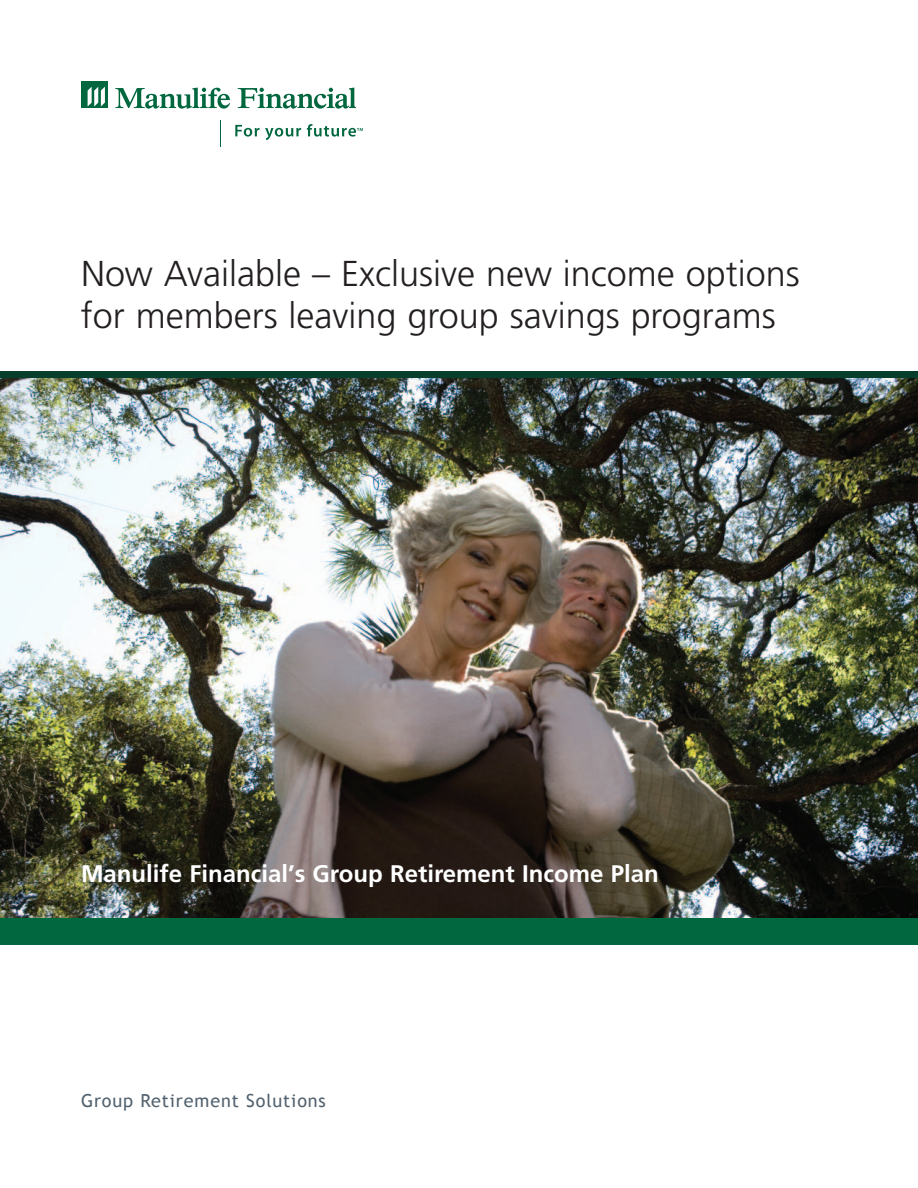
<style>
.page{position:relative;width:918px;height:1188px;background:#fff}
.page>*{position:absolute;margin:0;border:0;box-sizing:border-box;transform-origin:0 0}
.t1{font:300 36px/42px "Frutiger";color:#231f20}
.t2{font:700 24px "Frutiger";color:#fff}
.t3{font:18px "Trebuchet MS";letter-spacing:.05em;color:#52626f}
</style>
<div class="page">
<svg style="left:115px;top:88px;width:115px;height:21px"></svg>
<svg style="left:238px;top:88px;width:118px;height:21px"></svg>
<div style="left:81px;top:81px;width:27px;height:27px;background:#00673e"></div>
<svg style="left:88px;top:87px;width:17px;height:20px"></svg>
<svg style="left:220px;top:120px;width:1px;height:27px"></svg>
<svg style="left:235px;top:125px;width:24px;height:12px"></svg>
<svg style="left:265px;top:128px;width:36px;height:12px"></svg>
<svg style="left:307px;top:124px;width:56px;height:13px"></svg>
<div style="left:0;top:371px;width:918px;height:7px;background:#083f2c"></div>
<img style="left:0;top:378px;width:918px;height:540px">
<div style="left:0;top:918px;width:918px;height:27px;background:#00673e"></div>
<p class="t1" style="left:81px;top:255px;width:720px">Now Available – Exclusive new income options for members leaving group savings programs</p>
<p class="t2" style="left:81px;top:864px;width:579px">Manulife Financial’s Group Retirement Income Plan</p>
<p class="t3" style="left:81px;top:1090px;width:246px">Group Retirement Solutions</p>
</div>
